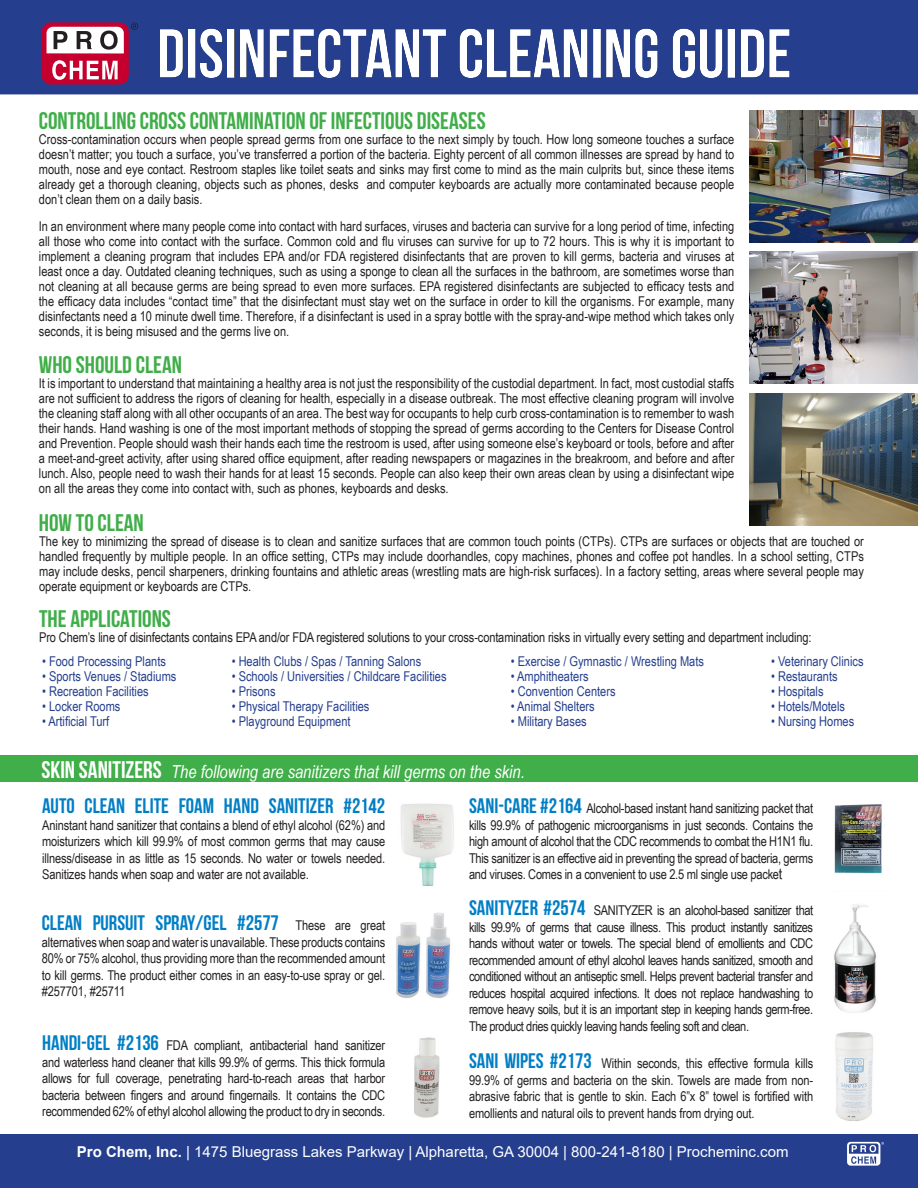
<style>
.page{position:relative;width:918px;height:1188px;background:#fff}
.page>*{position:absolute;margin:0;border:0;box-sizing:border-box;transform-origin:0 0}
.t1{font:69px "Bebas Neue";color:#fff}
.t2{font:24px "Bebas Neue";color:#40ae49}
.t3{font:21px "Bebas Neue";color:#007ec5}
.t4{font:italic 18px "Arial Narrow";color:#fff}
.t5{font:15px "Arial";color:#fff}
.t6{font:13.5px/16.5px "Arial Narrow";letter-spacing:-.01em;color:#231f20;text-align:justify}
.t7{font:13.5px "Arial Narrow";color:#253f8e}
.s1{font-family:"Bebas Neue";font-style:normal;font-size:24px}
.s2{font-family:"Arial Narrow";font-size:13.5px;color:#231f20}
.s3{font-family:"Bebas Neue";font-size:21px;color:#007ec5}
.s4{font-size:15px}
.s5{font-weight:700}
</style>
<div class="page">
<img style="left:750px;top:111px;width:168px;height:132px">
<img style="left:750px;top:251px;width:168px;height:132px">
<img style="left:750px;top:393px;width:168px;height:132px">
<img style="left:401px;top:803px;width:53px;height:83px">
<img style="left:396px;top:913px;width:55px;height:85px">
<img style="left:414px;top:1037px;width:26px;height:81px">
<img style="left:834px;top:804px;width:48px;height:70px">
<img style="left:834px;top:904px;width:42px;height:109px">
<img style="left:835px;top:1032px;width:38px;height:89px">
<div style="left:0;top:0;width:918px;height:94px;background:#253f8e"></div>
<div style="left:42px;top:22px;width:87px;height:63px;background:#c5002e;border-radius:9px"></div>
<svg style="left:47px;top:27px;width:77px;height:26px;background:#c9c6c7"></svg>
<svg style="left:52px;top:60px;width:66px;height:20px"></svg>
<svg style="left:131px;top:23px;width:7px;height:7px"></svg>
<div style="left:147px;top:15px;width:771px;height:77px;background:#253f8e"></div>
<div style="left:0;top:1134px;width:918px;height:54px;background:#253f8e"></div>
<svg style="left:847px;top:1142px;width:37px;height:24px"></svg>
<div style="left:0;top:755px;width:918px;height:27px;background:#40ae49"></div>
<h1 class="t1" style="left:157px;top:16px;width:636px">DISINFECTANT CLEANING GUIDE</h1>
<p class="t2" style="left:39px;top:107px;width:448px">CONTROLLING CROSS CONTAMINATION OF INFECTIOUS DISEASES</p>
<p class="t6" style="left:39px;top:131px;width:697px;line-height:15px">Cross-contamination occurs when people spread germs from one surface to the next simply by touch. How long someone touches a surface doesn’t matter; you touch a surface, you’ve transferred a portion of the bacteria. Eighty percent of all common illnesses are spread by hand to mouth, nose and eye contact. Restroom staples like toilet seats and sinks may first come to mind as the main culprits but, since these items already get a thorough cleaning, objects such as phones, desks and computer keyboards are actually more contaminated because people don’t clean them on a daily basis.</p>
<p class="t6" style="left:39px;top:218px;width:697px;line-height:15px">In an environment where many people come into contact with hard surfaces, viruses and bacteria can survive for a long period of time, infecting all those who come into contact with the surface. Common cold and flu viruses can survive for up to 72 hours. This is why it is important to implement a cleaning program that includes EPA and/or FDA registered disinfectants that are proven to kill germs, bacteria and viruses at least once a day. Outdated cleaning techniques, such as using a sponge to clean all the surfaces in the bathroom, are sometimes worse than not cleaning at all because germs are being spread to even more surfaces. EPA registered disinfectants are subjected to efficacy tests and the efficacy data includes “contact time” that the disinfectant must stay wet on the surface in order to kill the organisms. For example, many disinfectants need a 10 minute dwell time. Therefore, if a disinfectant is used in a spray bottle with the spray-and-wipe method which takes only seconds, it is being misused and the germs live on.</p>
<p class="t2" style="left:39px;top:352px;width:145px">WHO SHOULD CLEAN</p>
<p class="t6" style="left:39px;top:375px;width:697px;line-height:15px">It is important to understand that maintaining a healthy area is not just the responsibility of the custodial department. In fact, most custodial staffs are not sufficient to address the rigors of cleaning for health, especially in a disease outbreak. The most effective cleaning program will involve the cleaning staff along with all other occupants of an area. The best way for occupants to help curb cross-contamination is to remember to wash their hands. Hand washing is one of the most important methods of stopping the spread of germs according to the Centers for Disease Control and Prevention. People should wash their hands each time the restroom is used, after using someone else’s keyboard or tools, before and after a meet-and-greet activity, after using shared office equipment, after reading newspapers or magazines in the breakroom, and before and after lunch. Also, people need to wash their hands for at least 15 seconds. People can also keep their own areas clean by using a disinfectant wipe on all the areas they come into contact with, such as phones, keyboards and desks.</p>
<p class="t2" style="left:39px;top:509px;width:106px">HOW TO CLEAN</p>
<p class="t6" style="left:39px;top:533px;width:826px;line-height:15px">The key to minimizing the spread of disease is to clean and sanitize surfaces that are common touch points (CTPs). CTPs are surfaces or objects that are touched or handled frequently by multiple people. In an office setting, CTPs may include doorhandles, copy machines, phones and coffee pot handles. In a school setting, CTPs may include desks, pencil sharpeners, drinking fountains and athletic areas (wrestling mats are high-risk surfaces). In a factory setting, areas where several people may operate equipment or keyboards are CTPs.</p>
<p class="t2" style="left:39px;top:605px;width:133px">THE APPLICATIONS</p>
<p class="t6" style="left:39px;top:628px;width:774px">Pro Chem’s line of disinfectants contains EPA and/or FDA registered solutions to your cross-contamination risks in virtually every setting and department including:</p>
<p class="t7" style="left:42px;top:651px;width:125px">• Food Processing Plants</p>
<p class="t7" style="left:42px;top:666px;width:136px">• Sports Venues / Stadiums</p>
<p class="t7" style="left:42px;top:681px;width:108px">• Recreation Facilities</p>
<p class="t7" style="left:42px;top:696px;width:80px">• Locker Rooms</p>
<p class="t7" style="left:42px;top:712px;width:69px">• Artificial Turf</p>
<p class="t7" style="left:232px;top:651px;width:191px">• Health Clubs / Spas / Tanning Salons</p>
<p class="t7" style="left:232px;top:666px;width:216px">• Schools / Universities / Childcare Facilities</p>
<p class="t7" style="left:232px;top:681px;width:45px">• Prisons</p>
<p class="t7" style="left:232px;top:696px;width:139px">• Physical Therapy Facilities</p>
<p class="t7" style="left:232px;top:712px;width:120px">• Playground Equipment</p>
<p class="t7" style="left:511px;top:651px;width:195px">• Exercise / Gymnastic / Wrestling Mats</p>
<p class="t7" style="left:511px;top:666px;width:79px">• Amphitheaters</p>
<p class="t7" style="left:511px;top:681px;width:106px">• Convention Centers</p>
<p class="t7" style="left:511px;top:696px;width:85px">• Animal Shelters</p>
<p class="t7" style="left:511px;top:712px;width:77px">• Military Bases</p>
<p class="t4" style="left:42px;top:759px;width:485px"><span class="s1">SKIN SANITIZERS</span> The following are sanitizers that kill germs on the skin.</p>
<p class="t7" style="left:771px;top:651px;width:94px">• Veterinary Clinics</p>
<p class="t7" style="left:771px;top:666px;width:68px">• Restaurants</p>
<p class="t7" style="left:771px;top:681px;width:54px">• Hospitals</p>
<p class="t7" style="left:771px;top:696px;width:76px">• Hotels/Motels</p>
<p class="t7" style="left:771px;top:712px;width:85px">• Nursing Homes</p>
<p class="t3" style="left:42px;top:795px;width:345px">AUTO CLEAN ELITE FOAM HAND SANITIZER #2142</p>
<p class="t6" style="left:42px;top:816px;width:345px">Aninstant hand sanitizer that contains a blend of ethyl alcohol (62%) and moisturizers which kill 99.9% of most common germs that may cause illness/disease in as little as 15 seconds. No water or towels needed.<br>Sanitizes hands when soap and water are not available.</p>
<p class="t3" style="left:42px;top:912px;width:345px">CLEAN PURSUIT SPRAY/GEL #2577 <span class="s2">These are great</span></p>
<p class="t6" style="left:42px;top:933px;width:345px">alternatives when soap and water is unavailable. These products contains 80% or 75% alcohol, thus providing more than the recommended amount to kill germs. The product either comes in an easy-to-use spray or gel. #257701, #25711</p>
<p class="t6" style="left:42px;top:1037px;width:345px"><span class="s3">HANDI-GEL #2136</span> FDA compliant, antibacterial hand sanitizer and waterless hand cleaner that kills 99.9% of germs. This thick formula allows for full coverage, penetrating hard-to-reach areas that harbor bacteria between fingers and around fingernails. It contains the CDC recommended 62% of ethyl alcohol allowing the product to dry in seconds.</p>
<p class="t6" style="left:469px;top:800px;width:346px"><span class="s3">SANI-CARE #2164</span> Alcohol-based instant hand sanitizing packet that kills 99.9% of pathogenic microorganisms in just seconds. Contains the high amount of alcohol that the CDC recommends to combat the H1N1 flu.<br>This sanitizer is an effective aid in preventing the spread of bacteria, germs and viruses. Comes in a convenient to use 2.5 ml single use packe<span class="s4">t</span></p>
<p class="t6" style="left:469px;top:902px;width:346px"><span class="s3">SANITYZER #2574</span> SANITYZER is an alcohol-based sanitizer that kills 99.9% of germs that cause illness. This product instantly sanitizes hands without water or towels. The special blend of emollients and CDC recommended amount of ethyl alcohol leaves hands sanitized, smooth and conditioned without an antiseptic smell. Helps prevent bacterial transfer and reduces hospital acquired infections. It does not replace handwashing to remove heavy soils, but it is an important step in keeping hands germ-free.<br>The product dries quickly leaving hands feeling soft and clean.</p>
<p class="t6" style="left:469px;top:1055px;width:346px"><span class="s3">SANI WIPES #2173</span> Within seconds, this effective formula kills 99.9% of germs and bacteria on the skin. Towels are made from non&shy;abrasive fabric that is gentle to skin. Each 6”x 8” towel is fortified with emollients and natural oils to prevent hands from drying out.</p>
<p class="t5" style="left:77px;top:1142px;width:713px"><span class="s5">Pro Chem, Inc.</span> | 1475 Bluegrass Lakes Parkway | Alpharetta, GA 30004 | 800-241-8180 | Procheminc.com</p>
</div>
